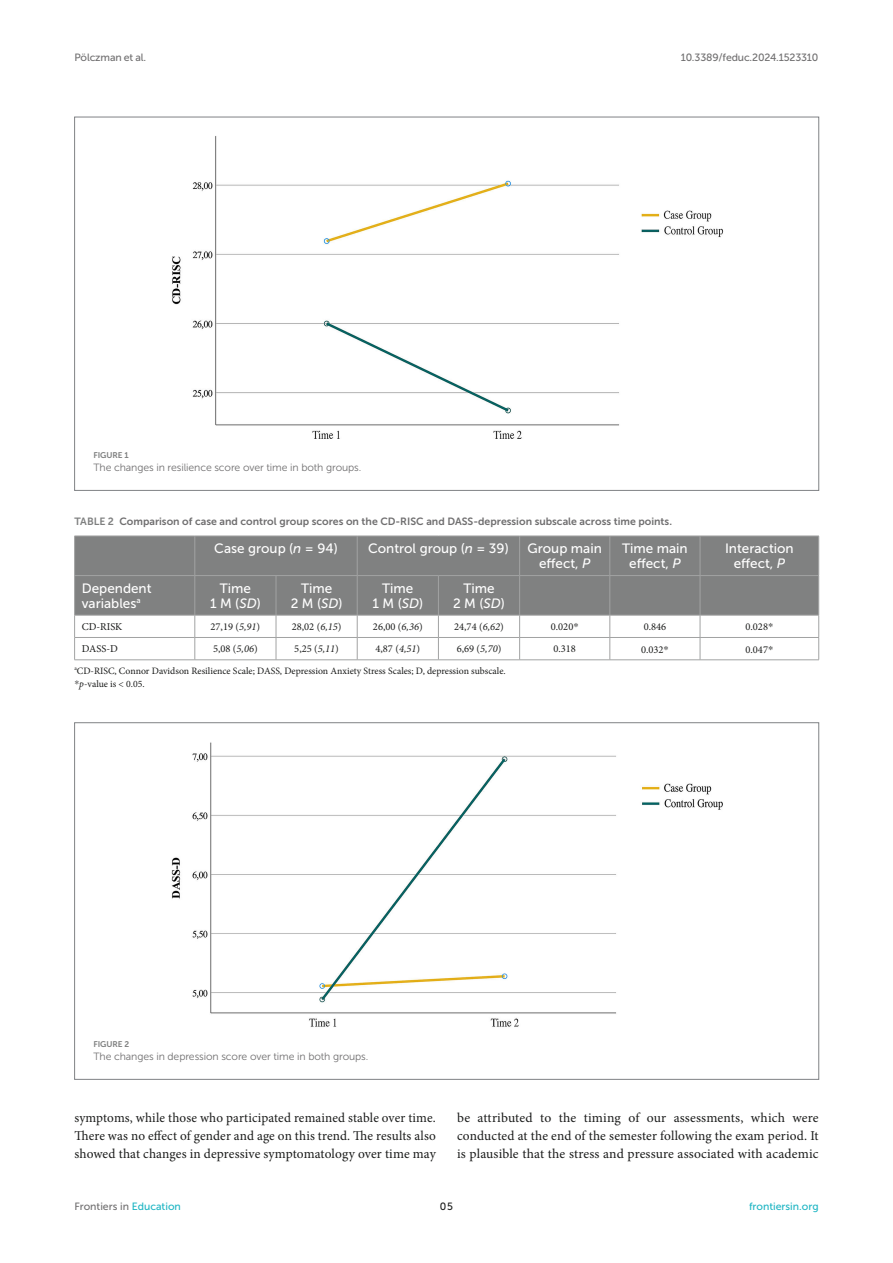
<style>
.page{position:relative;width:893px;height:1263px;background:#fff}
.page>*{position:absolute;margin:0;border:0;box-sizing:border-box;transform-origin:0 0}
.TEXT{font:13.5px/18px "Minion Pro";letter-spacing:.01em;color:#1b1c1b;text-align:justify}
.TB_CH{font:13.5px/15px "Museo Sans 500";color:#fff;text-align:center}
.TB_STH{font:13.5px "Museo Sans 500";color:#fff}
.TB_TX{font:10.5px "Minion Pro";color:#1b1c1b}
.TT{font:10.5px "Museo Sans 700";color:#706f70}
.FIG_LEG{font:10.5px "Museo Sans 300";letter-spacing:-.01em;color:#706f70}
.t1{font:10.5px "Museo Sans 500";letter-spacing:-.015em;color:#706f70}
.t2{font:10.5px "Museo Sans 500";color:#1db5c3}
.t3{font:10.5px "Museo Sans 500";color:#1b1c1b}
.TFN{font:9.75px "Minion Pro";color:#1b1c1b}
.TFN_Continued{font:9.75px "Minion Pro";color:#1b1c1b}
.FIG_HD{font:8.25px "Museo Sans 700";letter-spacing:-.01em;color:#7e7f7f}
.s1{color:#7e7f7f}
.s2{font-style:italic}
.s3{font-family:"STIX General"}
.s4{color:#1db5c3}
</style>
<div class="page">
<img style="left:172px;top:136px;width:551px;height:303px">
<div style="left:75px;top:537px;width:743px;height:78px;background:#808181"></div>
<hr style="left:610px;top:659px;width:90px;height:1px;background:#a2a3a3">
<hr style="left:520px;top:659px;width:90px;height:1px;background:#a2a3a3">
<hr style="left:438px;top:659px;width:82px;height:1px;background:#a2a3a3">
<hr style="left:357px;top:659px;width:81px;height:1px;background:#a2a3a3">
<hr style="left:276px;top:659px;width:81px;height:1px;background:#a2a3a3">
<hr style="left:195px;top:659px;width:81px;height:1px;background:#a2a3a3">
<hr style="left:700px;top:659px;width:119px;height:1px;background:#a2a3a3">
<hr style="left:74px;top:659px;width:121px;height:1px;background:#a2a3a3">
<hr style="left:195px;top:536px;width:81px;height:1px;background:#a2a3a3">
<hr style="left:276px;top:536px;width:81px;height:1px;background:#a2a3a3">
<hr style="left:357px;top:536px;width:81px;height:1px;background:#a2a3a3">
<hr style="left:357px;top:536px;width:1px;height:39px;background:#a2a3a3">
<hr style="left:438px;top:536px;width:82px;height:1px;background:#a2a3a3">
<hr style="left:520px;top:536px;width:90px;height:1px;background:#a2a3a3">
<hr style="left:519px;top:536px;width:1px;height:39px;background:#a2a3a3">
<hr style="left:610px;top:536px;width:90px;height:1px;background:#a2a3a3">
<hr style="left:610px;top:536px;width:1px;height:39px;background:#a2a3a3">
<hr style="left:700px;top:536px;width:119px;height:1px;background:#a2a3a3">
<hr style="left:700px;top:536px;width:1px;height:39px;background:#a2a3a3">
<hr style="left:818px;top:536px;width:1px;height:39px;background:#a2a3a3">
<hr style="left:74px;top:536px;width:121px;height:1px;background:#a2a3a3">
<hr style="left:74px;top:536px;width:1px;height:39px;background:#a2a3a3">
<hr style="left:195px;top:536px;width:1px;height:39px;background:#a2a3a3">
<hr style="left:195px;top:575px;width:81px;height:1px;background:#a2a3a3">
<hr style="left:195px;top:615px;width:81px;height:1px;background:#a2a3a3">
<hr style="left:276px;top:575px;width:81px;height:1px;background:#a2a3a3">
<hr style="left:276px;top:576px;width:1px;height:39px;background:#a2a3a3">
<hr style="left:276px;top:615px;width:81px;height:1px;background:#a2a3a3">
<hr style="left:357px;top:575px;width:81px;height:1px;background:#a2a3a3">
<hr style="left:357px;top:576px;width:1px;height:39px;background:#a2a3a3">
<hr style="left:357px;top:615px;width:81px;height:1px;background:#a2a3a3">
<hr style="left:438px;top:575px;width:82px;height:1px;background:#a2a3a3">
<hr style="left:438px;top:576px;width:1px;height:39px;background:#a2a3a3">
<hr style="left:438px;top:615px;width:82px;height:1px;background:#a2a3a3">
<hr style="left:520px;top:575px;width:90px;height:1px;background:#a2a3a3">
<hr style="left:519px;top:576px;width:1px;height:39px;background:#a2a3a3">
<hr style="left:520px;top:615px;width:90px;height:1px;background:#a2a3a3">
<hr style="left:610px;top:575px;width:90px;height:1px;background:#a2a3a3">
<hr style="left:610px;top:576px;width:1px;height:39px;background:#a2a3a3">
<hr style="left:610px;top:615px;width:90px;height:1px;background:#a2a3a3">
<hr style="left:700px;top:575px;width:119px;height:1px;background:#a2a3a3">
<hr style="left:700px;top:576px;width:1px;height:39px;background:#a2a3a3">
<hr style="left:818px;top:576px;width:1px;height:39px;background:#a2a3a3">
<hr style="left:700px;top:615px;width:119px;height:1px;background:#a2a3a3">
<hr style="left:74px;top:575px;width:121px;height:1px;background:#a2a3a3">
<hr style="left:74px;top:576px;width:1px;height:39px;background:#a2a3a3">
<hr style="left:195px;top:576px;width:1px;height:39px;background:#a2a3a3">
<hr style="left:74px;top:615px;width:121px;height:1px;background:#a2a3a3">
<hr style="left:195px;top:637px;width:81px;height:1px;background:#a2a3a3">
<svg style="left:276px;top:615px;width:1px;height:45px"></svg>
<hr style="left:276px;top:637px;width:81px;height:1px;background:#a2a3a3">
<svg style="left:357px;top:615px;width:1px;height:45px"></svg>
<hr style="left:357px;top:637px;width:81px;height:1px;background:#a2a3a3">
<svg style="left:438px;top:615px;width:1px;height:45px"></svg>
<hr style="left:438px;top:637px;width:82px;height:1px;background:#a2a3a3">
<svg style="left:519px;top:615px;width:1px;height:45px"></svg>
<hr style="left:520px;top:637px;width:90px;height:1px;background:#a2a3a3">
<svg style="left:610px;top:615px;width:1px;height:45px"></svg>
<hr style="left:610px;top:637px;width:90px;height:1px;background:#a2a3a3">
<svg style="left:700px;top:615px;width:1px;height:45px"></svg>
<svg style="left:818px;top:615px;width:1px;height:45px"></svg>
<hr style="left:700px;top:637px;width:119px;height:1px;background:#a2a3a3">
<svg style="left:74px;top:615px;width:1px;height:45px"></svg>
<svg style="left:195px;top:615px;width:1px;height:45px"></svg>
<hr style="left:74px;top:637px;width:121px;height:1px;background:#a2a3a3">
<img style="left:171px;top:742px;width:552px;height:285px">
<p class="t1" style="left:74px;top:51px;width:73px">Pölczman et al.</p>
<p class="t1" style="left:681px;top:51px;width:139px">10.3389/feduc.2024.1523310</p>
<p class="FIG_HD" style="left:94px;top:450px;width:37px">FIGURE 1</p>
<p class="FIG_LEG" style="left:94px;top:462px;width:269px">The changes in resilience score over time in both groups.</p>
<p class="TT" style="left:74px;top:516px;width:599px"><span class="s1">TABLE 2</span> Comparison of case and control group scores on the CD-RISC and DASS-depression subscale across time points.</p>
<p class="TB_STH" style="left:214px;top:541px;width:125px">Case group (<span class="s2">n</span> = 94)</p>
<p class="TB_STH" style="left:368px;top:541px;width:142px">Control group (<span class="s2">n</span> = 39)</p>
<p class="TB_CH" style="left:528px;top:541px;width:76px">Group main effect, <span class="s2">P</span></p>
<p class="TB_CH" style="left:622px;top:541px;width:67px">Time main effect, <span class="s2">P</span></p>
<p class="TB_CH" style="left:725px;top:541px;width:70px">Interaction effect, <span class="s2">P</span></p>
<p class="TB_CH" style="left:82px;top:581px;width:71px;text-align:left">Dependent variables<sup>a</sup></p>
<p class="TB_CH" style="left:210px;top:581px;width:52px">Time<br>1 M (<span class="s2">SD</span>)</p>
<p class="TB_CH" style="left:291px;top:581px;width:53px">Time<br>2 M (<span class="s2">SD</span>)</p>
<p class="TB_CH" style="left:372px;top:581px;width:52px">Time<br>1 M (<span class="s2">SD</span>)</p>
<p class="TB_CH" style="left:453px;top:581px;width:53px">Time<br>2 M (<span class="s2">SD</span>)</p>
<p class="TB_TX" style="left:82px;top:620px;width:42px">CD-RISK</p>
<p class="TB_TX" style="left:211px;top:620px;width:51px">27,19 (<span class="s2">5,91</span>)</p>
<p class="TB_TX" style="left:292px;top:620px;width:51px">28,02 (<span class="s2">6,15</span>)</p>
<p class="TB_TX" style="left:373px;top:620px;width:51px">26,00 (<span class="s2">6,36</span>)</p>
<p class="TB_TX" style="left:454px;top:620px;width:51px">24,74 (<span class="s2">6,62</span>)</p>
<p class="TB_TX" style="left:551px;top:620px;width:29px">0.020<span class="s3">*</span></p>
<p class="TB_TX" style="left:644px;top:620px;width:24px">0.846</p>
<p class="TB_TX" style="left:745px;top:620px;width:29px">0.028<span class="s3">*</span></p>
<p class="TB_TX" style="left:82px;top:642px;width:37px">DASS-D</p>
<p class="TB_TX" style="left:213px;top:642px;width:46px">5,08 (<span class="s2">5,06</span>)</p>
<p class="TB_TX" style="left:294px;top:642px;width:46px">5,25 (<span class="s2">5,11</span>)</p>
<p class="TB_TX" style="left:375px;top:642px;width:46px">4,87 (<span class="s2">4,51</span>)</p>
<p class="TB_TX" style="left:457px;top:642px;width:46px">6,69 (<span class="s2">5,70</span>)</p>
<p class="TB_TX" style="left:553px;top:642px;width:24px">0.318</p>
<p class="TB_TX" style="left:641px;top:642px;width:29px">0.032<span class="s3">*</span></p>
<p class="TB_TX" style="left:745px;top:642px;width:29px">0.047<span class="s3">*</span></p>
<p class="TFN" style="left:74px;top:664px;width:433px"><sup>a</sup>CD-RISC, Connor Davidson Resilience Scale; DASS, Depression Anxiety Stress Scales; D, depression subscale.</p>
<p class="TFN_Continued" style="left:74px;top:677px;width:72px"><span class="s3">*</span><span class="s2">p</span>-value is &lt; 0.05.</p>
<p class="FIG_HD" style="left:94px;top:1039px;width:37px">FIGURE 2</p>
<p class="FIG_LEG" style="left:94px;top:1051px;width:276px">The changes in depression score over time in both groups.</p>
<p class="TEXT" style="left:74px;top:1109px;width:363px">symptoms, while those who participated remained stable over time.<br>There was no effect of gender and age on this trend. The results also showed that changes in depressive symptomatology over time may</p>
<p class="TEXT" style="left:457px;top:1109px;width:363px">be attributed to the timing of our assessments, which were conducted at the end of the semester following the exam period. It is plausible that the stress and pressure associated with academic</p>
<p class="t1" style="left:74px;top:1200px;width:108px">Frontiers in <span class="s4">Education</span></p>
<p class="t3" style="left:440px;top:1200px;width:14px">05</p>
<p class="t2" style="left:749px;top:1200px;width:71px">frontiersin.org</p>
</div>
